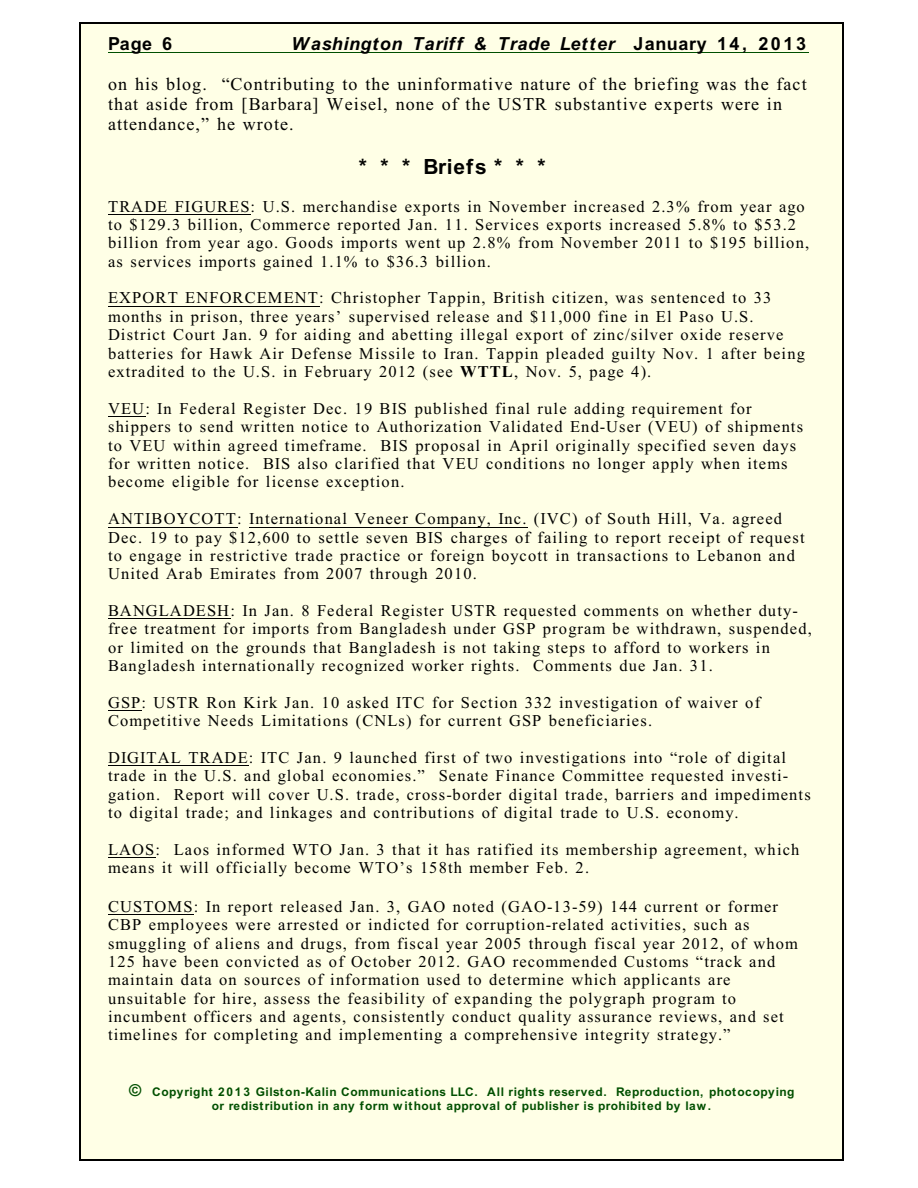
<style>
.page{position:relative;width:918px;height:1188px;background:#fff}
.page>*{position:absolute;margin:0;border:0;box-sizing:border-box;transform-origin:0 0}
.t1{font:700 21px "Arial";letter-spacing:.03em;color:#000}
.t2{font:18px/20.1px "Times New Roman";letter-spacing:.06em;color:#000}
.t3{font:italic 700 18px "Arial";letter-spacing:.045em;color:#000}
.t4{font:700 18px "Arial";color:#000}
.t5{font:16.5px/18.3px "Times New Roman";letter-spacing:.07em;color:#000}
.t6{font:700 12px/14.4px "Arial";letter-spacing:.04em;color:#004f00;text-align:center}
.s1{font-style:normal}
.s2{font-weight:700}
.s3{font-size:16.5px}
</style>
<div class="page">
<div style="left:80px;top:23px;width:763px;height:1138px;background:#ffffe6"></div>
<hr style="left:80px;top:23px;width:1px;height:1138px;background:#000">
<hr style="left:842px;top:23px;width:1px;height:1138px;background:#000">
<hr style="left:80px;top:23px;width:763px;height:1px;background:#000">
<hr style="left:80px;top:1160px;width:763px;height:1px;background:#000">
<hr style="left:108px;top:52px;width:701px;height:1px;background:#004f00">
<hr style="left:108px;top:214px;width:143px;height:1px;background:#000">
<hr style="left:108px;top:306px;width:211px;height:1px;background:#000">
<hr style="left:108px;top:417px;width:37px;height:1px;background:#000">
<hr style="left:108px;top:527px;width:129px;height:1px;background:#000">
<hr style="left:249px;top:527px;width:279px;height:1px;background:#000">
<hr style="left:108px;top:618px;width:122px;height:1px;background:#000">
<hr style="left:108px;top:710px;width:33px;height:1px;background:#000">
<hr style="left:108px;top:765px;width:141px;height:1px;background:#000">
<hr style="left:108px;top:857px;width:47px;height:1px;background:#000">
<hr style="left:108px;top:914px;width:86px;height:1px;background:#000">
<p class="t4" style="left:108px;top:36px;width:66px">Page 6</p>
<p class="t3" style="left:292px;top:36px;width:516px">Washington Tariff &amp; Trade Letter <span class="s1">January 14, 2013</span></p>
<p class="t2" style="left:108px;top:76px;width:700px">on his blog. “Contributing to the uninformative nature of the briefing was the fact that aside from [Barbara] Weisel, none of the USTR substantive experts were in attendance,” he wrote.</p>
<p class="t1" style="left:359px;top:158px;width:188px">* * * Briefs * * *</p>
<p class="t5" style="left:108px;top:199px;width:703px">TRADE FIGURES: U.S. merchandise exports in November increased 2.3% from year ago to $129.3 billion, Commerce reported Jan. 11. Services exports increased 5.8% to $53.2 billion from year ago. Goods imports went up 2.8% from November 2011 to $195 billion, as services imports gained 1.1% to $36.3 billion.</p>
<p class="t5" style="left:108px;top:290px;width:699px">EXPORT ENFORCEMENT: Christopher Tappin, British citizen, was sentenced to 33 months in prison, three years’ supervised release and $11,000 fine in El Paso U.S.<br>District Court Jan. 9 for aiding and abetting illegal export of zinc/silver oxide reserve batteries for Hawk Air Defense Missile to Iran. Tappin pleaded guilty Nov. 1 after being extradited to the U.S. in February 2012 (see <span class="s2">WTTL</span>, Nov. 5, page 4).</p>
<p class="t5" style="left:108px;top:401px;width:697px">VEU: In Federal Register Dec. 19 BIS published final rule adding requirement for shippers to send written notice to Authorization Validated End-User (VEU) of shipments to VEU within agreed timeframe. BIS proposal in April originally specified seven days for written notice. BIS also clarified that VEU conditions no longer apply when items become eligible for license exception.</p>
<p class="t5" style="left:108px;top:511px;width:698px">ANTIBOYCOTT: International Veneer Company, Inc. (IVC) of South Hill, Va. agreed Dec. 19 to pay $12,600 to settle seven BIS charges of failing to report receipt of request to engage in restrictive trade practice or foreign boycott in transactions to Lebanon and United Arab Emirates from 2007 through 2010.</p>
<p class="t5" style="left:108px;top:603px;width:705px">BANGLADESH: In Jan. 8 Federal Register USTR requested comments on whether duty&shy;free treatment for imports from Bangladesh under GSP program be withdrawn, suspended, or limited on the grounds that Bangladesh is not taking steps to afford to workers in Bangladesh internationally recognized worker rights. Comments due Jan. 31.</p>
<p class="t5" style="left:108px;top:695px;width:654px">GSP: USTR Ron Kirk Jan. 10 asked ITC for Section 332 investigation of waiver of<br>Competitive Needs Limitations (CNLs) for current GSP beneficiaries.</p>
<p class="t5" style="left:108px;top:750px;width:704px">DIGITAL TRADE: ITC Jan. 9 launched first of two investigations into “role of digital trade in the U.S. and global economies.” Senate Finance Committee requested investi&shy;gation. Report will cover U.S. trade, cross-border digital trade, barriers and impediments to digital trade; and linkages and contributions of digital trade to U.S. economy.</p>
<p class="t5" style="left:108px;top:842px;width:693px">LAOS: Laos informed WTO Jan. 3 that it has ratified its membership agreement, which means it will officially become WTO’s 158th member Feb. 2.</p>
<p class="t5" style="left:108px;top:899px;width:691px">CUSTOMS: In report released Jan. 3, GAO noted (GAO-13-59) 144 current or former CBP employees were arrested or indicted for corruption-related activities, such as smuggling of aliens and drugs, from fiscal year 2005 through fiscal year 2012, of whom 125 have been convicted as of October 2012. GAO recommended Customs “track and maintain data on sources of information used to determine which applicants are unsuitable for hire, assess the feasibility of expanding the polygraph program to incumbent officers and agents, consistently conduct quality assurance reviews, and set timelines for completing and implementing a comprehensive integrity strategy.”</p>
<p class="t6" style="left:129px;top:1085px;width:667px"><span class="s3">©</span> Copyright 201 3 Gilston-Kalin Communications LLC. All rights reserved. Reproduction, photocopying or redistribution in any form w ithout approval of publisher is prohibited by law .</p>
</div>
